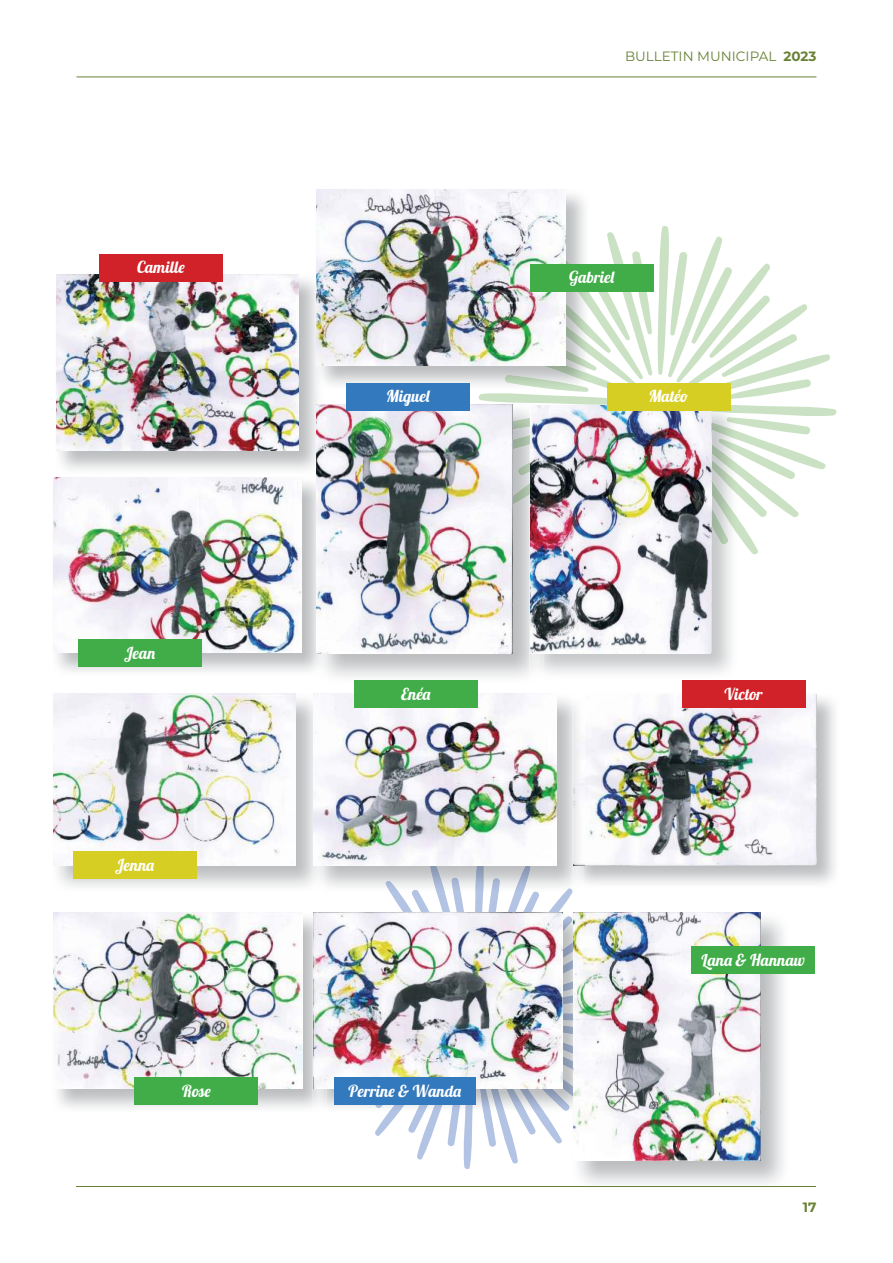
<style>
.page{position:relative;width:893px;height:1263px;background:#fff}
.page>*{position:absolute;margin:0;border:0;box-sizing:border-box;transform-origin:0 0}
.t1{font:16.2px "Lobster";color:#fff}
.t2{font:13.5px "Montserrat";color:#688135}
.t3{font:700 13.5px "Montserrat";color:#688135}
.s1{font-weight:700}
</style>
<div class="page">
<hr style="left:77px;top:77px;width:739px;height:1px;background:#688135">
<hr style="left:77px;top:1186px;width:739px;height:1px;background:#688135">
<img style="left:56px;top:274px;width:262px;height:196px">
<img style="left:56px;top:275px;width:243px;height:175px">
<div style="left:99px;top:254px;width:124px;height:28px;background:#d12229"></div>
<img style="left:316px;top:189px;width:269px;height:196px">
<img style="left:316px;top:273px;width:7px;height:117px">
<img style="left:317px;top:190px;width:249px;height:175px">
<img style="left:632px;top:693px;width:203px;height:191px">
<img style="left:584px;top:694px;width:232px;height:171px">
<div style="left:682px;top:680px;width:123px;height:28px;background:#d12229"></div>
<img style="left:53px;top:912px;width:260px;height:196px">
<img style="left:53px;top:913px;width:249px;height:175px">
<div style="left:135px;top:1077px;width:123px;height:28px;background:#40ad48"></div>
<img style="left:53px;top:477px;width:262px;height:195px">
<img style="left:53px;top:478px;width:249px;height:175px">
<img style="left:315px;top:404px;width:214px;height:273px">
<img style="left:315px;top:403px;width:8px;height:72px">
<img style="left:317px;top:405px;width:195px;height:248px">
<img style="left:313px;top:912px;width:2px;height:193px">
<img style="left:53px;top:693px;width:260px;height:194px">
<img style="left:53px;top:694px;width:243px;height:171px">
<img style="left:324px;top:693px;width:248px;height:161px">
<img style="left:572px;top:706px;width:1px;height:148px">
<img style="left:573px;top:705px;width:11px;height:149px">
<img style="left:314px;top:694px;width:242px;height:160px">
<img style="left:579px;top:912px;width:204px;height:272px">
<img style="left:315px;top:854px;width:317px;height:316px">
<img style="left:572px;top:933px;width:1px;height:36px">
<img style="left:572px;top:977px;width:1px;height:12px">
<img style="left:572px;top:1046px;width:1px;height:13px">
<img style="left:572px;top:1061px;width:1px;height:15px">
<img style="left:572px;top:1086px;width:1px;height:21px">
<img style="left:573px;top:913px;width:188px;height:248px">
<div style="left:691px;top:946px;width:124px;height:28px;background:#40ad48"></div>
<img style="left:529px;top:585px;width:202px;height:88px">
<svg style="left:477px;top:224px;width:360px;height:361px"></svg>
<img style="left:711px;top:415px;width:27px;height:9px">
<img style="left:711px;top:424px;width:27px;height:6px">
<img style="left:711px;top:430px;width:27px;height:104px">
<img style="left:711px;top:469px;width:18px;height:75px">
<img style="left:567px;top:404px;width:40px;height:1px">
<img style="left:529px;top:474px;width:2px;height:21px">
<img style="left:529px;top:455px;width:2px;height:17px">
<img style="left:529px;top:432px;width:2px;height:12px">
<img style="left:529px;top:416px;width:2px;height:11px">
<img style="left:531px;top:405px;width:180px;height:248px">
<div style="left:73px;top:851px;width:123px;height:28px;background:#d7ce24"></div>
<div style="left:354px;top:680px;width:124px;height:28px;background:#40ad48"></div>
<div style="left:78px;top:639px;width:123px;height:28px;background:#40ad48"></div>
<div style="left:346px;top:383px;width:124px;height:27px;background:#3379be"></div>
<div style="left:607px;top:383px;width:123px;height:27px;background:#d7ce24"></div>
<p class="t1" style="left:137px;top:257px;width:49px">Camille</p>
<p class="t1" style="left:124px;top:642px;width:33px">Jean</p>
<p class="t1" style="left:115px;top:854px;width:41px">Jenna</p>
<p class="t2" style="left:625px;top:51px;width:193px">BULLETIN MUNICIPAL <span class="s1">2023</span></p>
<p class="t1" style="left:569px;top:267px;width:47px">Gabriel</p>
<p class="t1" style="left:386px;top:386px;width:45px">Miguel</p>
<p class="t1" style="left:649px;top:386px;width:40px">Matéo</p>
<p class="t1" style="left:401px;top:683px;width:31px">Enéa</p>
<p class="t1" style="left:724px;top:683px;width:40px">Victor</p>
<p class="t1" style="left:702px;top:950px;width:105px">Lana &amp; Hannaw</p>
<p class="t1" style="left:182px;top:1080px;width:30px">Rose</p>
<p class="t1" style="left:349px;top:1080px;width:114px">Perrine &amp; Wanda</p>
<p class="t3" style="left:803px;top:1200px;width:15px">17</p>
</div>
